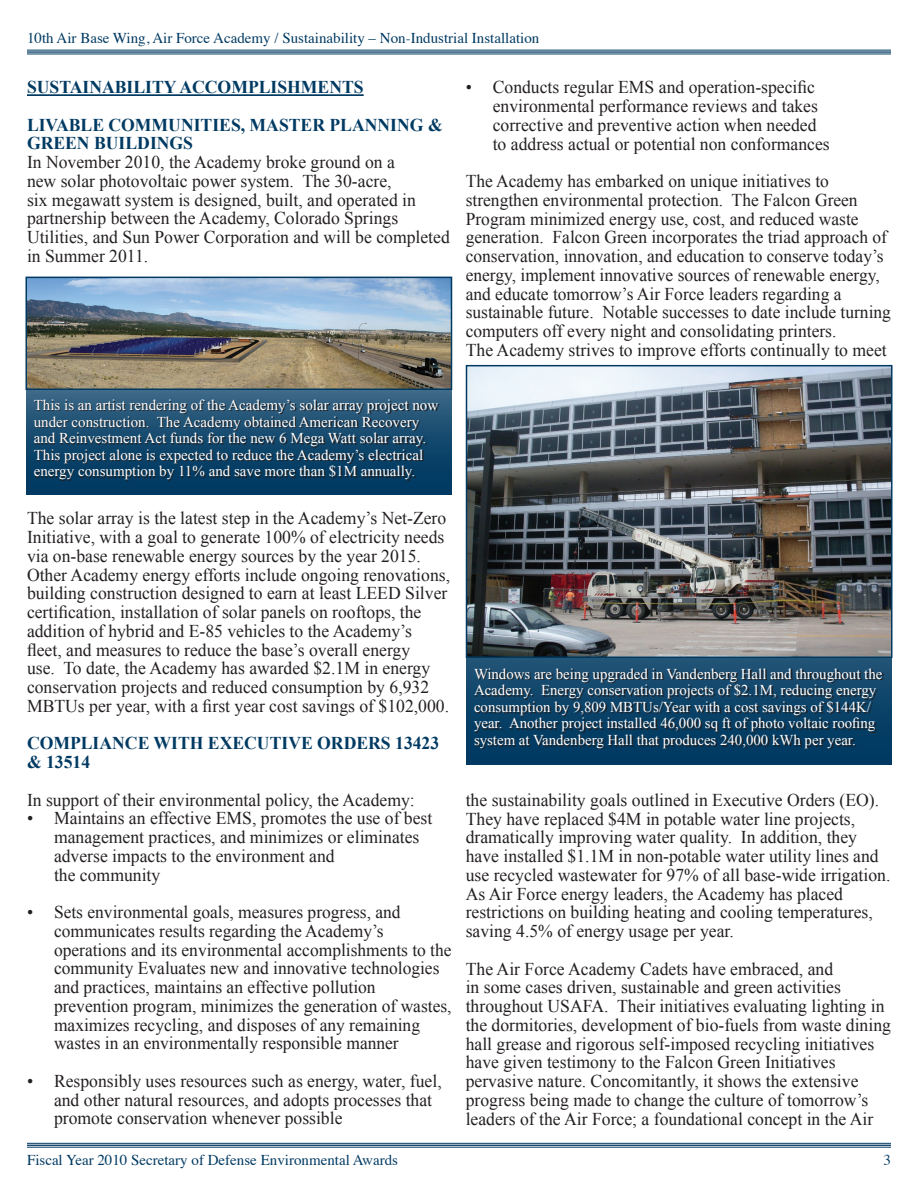
<style>
.page{position:relative;width:918px;height:1188px;background:#fff}
.page>*{position:absolute;margin:0;border:0;box-sizing:border-box;transform-origin:0 0}
.t1{font:18px/18.8px "Times New Roman";color:#231f20}
.t2{font:700 18px/18.8px "Times New Roman";color:#003a62}
.t3{font:15px/16.5px "Times New Roman";color:#fff}
.t4{font:15px "Times";color:#003a62}
</style>
<div class="page">
<hr style="left:27px;top:94px;width:337px;height:2px;background:#003a62">
<hr style="left:27px;top:50px;width:864px;height:1px;background:#003a62">
<hr style="left:27px;top:51px;width:864px;height:2px;background:#003a62">
<hr style="left:27px;top:54px;width:864px;height:1px;background:#003a62">
<hr style="left:27px;top:1143px;width:864px;height:1px;background:#003a62">
<hr style="left:27px;top:1145px;width:864px;height:1px;background:#003a62">
<hr style="left:27px;top:1147px;width:864px;height:1px;background:#003a62">
<svg style="left:26px;top:390px;width:426px;height:105px;background:#194d71"></svg>
<img style="left:29px;top:280px;width:420px;height:107px">
<div style="left:26px;top:277px;width:426px;height:113px;border:2px solid #003a62"></div>
<svg style="left:35px;top:401px;width:404px;height:80px;background:#174362"></svg>
<svg style="left:466px;top:658px;width:426px;height:107px;background:#0d4369"></svg>
<img style="left:469px;top:368px;width:420px;height:287px">
<div style="left:466px;top:365px;width:426px;height:293px;border:2px solid #003a62"></div>
<svg style="left:475px;top:669px;width:408px;height:80px;background:#0f3d5d"></svg>
<p class="t4" style="left:27px;top:24px;width:514px">10th Air Base Wing, Air Force Academy / Sustainability – Non-Industrial Installation</p>
<p class="t2" style="left:27px;top:77px;width:338px">SUSTAINABILITY ACCOMPLISHMENTS</p>
<p class="t2" style="left:27px;top:115px;width:417px">LIVABLE COMMUNITIES, MASTER PLANNING &amp;<br>GREEN BUILDINGS</p>
<p class="t1" style="left:27px;top:153px;width:424px">In November 2010, the Academy broke ground on a<br>new solar photovoltaic power system. The 30-acre,<br>six megawatt system is designed, built, and operated in partnership between the Academy, Colorado Springs Utilities, and Sun Power Corporation and will be completed in Summer 2011.</p>
<p class="t1" style="left:493px;top:78px;width:339px;text-indent:-27px">• Conducts regular EMS and operation-specific environmental performance reviews and takes corrective and preventive action when needed to address actual or potential non conformances</p>
<p class="t1" style="left:466px;top:172px;width:427px">The Academy has embarked on unique initiatives to strengthen environmental protection. The Falcon Green Program minimized energy use, cost, and reduced waste generation. Falcon Green incorporates the triad approach of conservation, innovation, and education to conserve today’s energy, implement innovative sources of renewable energy, and educate tomorrow’s Air Force leaders regarding a sustainable future. Notable successes to date include turning computers off every night and consolidating printers.</p>
<p class="t1" style="left:466px;top:340px;width:423px">The Academy strives to improve efforts continually to meet</p>
<p class="t3" style="left:34px;top:397px;width:406px">This is an artist rendering of the Academy’s solar array project now under construction. The Academy obtained American Recovery and Reinvestment Act funds for the new 6 Mega Watt solar array.<br>This project alone is expected to reduce the Academy’s electrical energy consumption by 11% and save more than $1M annually.</p>
<p class="t1" style="left:27px;top:509px;width:425px">The solar array is the latest step in the Academy’s Net-Zero Initiative, with a goal to generate 100% of electricity needs via on-base renewable energy sources by the year 2015.<br>Other Academy energy efforts include ongoing renovations, building construction designed to earn at least LEED Silver certification, installation of solar panels on rooftops, the addition of hybrid and E-85 vehicles to the Academy’s fleet, and measures to reduce the base’s overall energy<br>use. To date, the Academy has awarded $2.1M in energy conservation projects and reduced consumption by 6,932<br>MBTUs per year, with a first year cost savings of $102,000.</p>
<p class="t2" style="left:27px;top:734px;width:414px">COMPLIANCE WITH EXECUTIVE ORDERS 13423 &amp; 13514</p>
<p class="t1" style="left:27px;top:790px;width:389px">In support of their environmental policy, the Academy:</p>
<p class="t1" style="left:54px;top:809px;width:380px;text-indent:-27px">• Maintains an effective EMS, promotes the use of best management practices, and minimizes or eliminates adverse impacts to the environment and<br>the community</p>
<p class="t1" style="left:54px;top:903px;width:399px;text-indent:-27px">• Sets environmental goals, measures progress, and communicates results regarding the Academy’s operations and its environmental accomplishments to the community Evaluates new and innovative technologies and practices, maintains an effective pollution prevention program, minimizes the generation of wastes, maximizes recycling, and disposes of any remaining wastes in an environmentally responsible manner</p>
<p class="t1" style="left:54px;top:1071px;width:389px;text-indent:-27px">• Responsibly uses resources such as energy, water, fuel, and other natural resources, and adopts processes that promote conservation whenever possible</p>
<p class="t3" style="left:474px;top:665px;width:410px">Windows are being upgraded in Vandenberg Hall and throughout the Academy. Energy conservation projects of $2.1M, reducing energy consumption by 9,809 MBTUs/Year with a cost savings of $144K/ year. Another project installed 46,000 sq ft of photo voltaic roofing system at Vandenberg Hall that produces 240,000 kWh per year.</p>
<p class="t1" style="left:466px;top:790px;width:426px">the sustainability goals outlined in Executive Orders (EO).<br>They have replaced $4M in potable water line projects, dramatically improving water quality. In addition, they have installed $1.1M in non-potable water utility lines and use recycled wastewater for 97% of all base-wide irrigation.<br>As Air Force energy leaders, the Academy has placed restrictions on building heating and cooling temperatures, saving 4.5% of energy usage per year.</p>
<p class="t1" style="left:466px;top:959px;width:427px">The Air Force Academy Cadets have embraced, and<br>in some cases driven, sustainable and green activities throughout USAFA. Their initiatives evaluating lighting in the dormitories, development of bio-fuels from waste dining hall grease and rigorous self-imposed recycling initiatives have given testimony to the Falcon Green Initiatives pervasive nature. Concomitantly, it shows the extensive progress being made to change the culture of tomorrow’s leaders of the Air Force; a foundational concept in the Air</p>
<p class="t4" style="left:27px;top:1146px;width:373px">Fiscal Year 2010 Secretary of Defense Environmental Awards</p>
<p class="t4" style="left:884px;top:1146px;width:9px">3</p>
</div>
